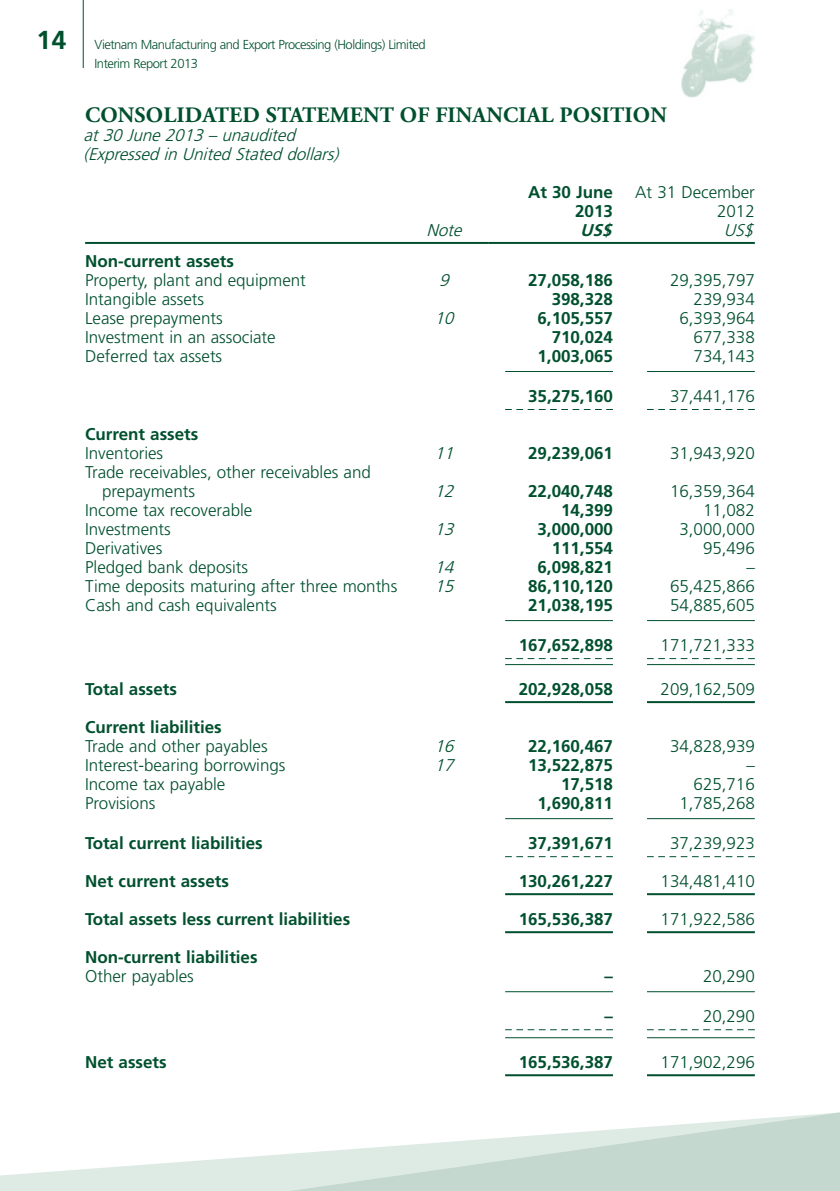
<style>
.page{position:relative;width:840px;height:1191px;background:#fff}
.page>*{position:absolute;margin:0;border:0;box-sizing:border-box;transform-origin:0 0}
.t1{font:700 26px "Frutiger LT Std";color:#00502e}
.Heading_1{font:700 22px "Adobe Garamond Pro";letter-spacing:.01em;color:#00502e}
.Body_Text{font:300 17px/19px "Frutiger LT Std";color:#00502e}
.Body_Text-2{font:700 17px "Frutiger LT Std";color:#00502e}
.Body_Text-3{font:italic 300 17px "Frutiger LT Std";color:#00502e}
.Body_Text-4{font:italic 700 17px "Frutiger LT Std";color:#00502e}
.t2{font:300 13px/19px "Frutiger LT Std";letter-spacing:-.04em;color:#00502e}
</style>
<div class="page">
<svg style="left:0;top:1154px;width:290px;height:37px;fill:#deebe5"></svg>
<svg style="left:290px;top:1112px;width:549px;height:79px"></svg>
<hr style="left:83px;top:0;width:1px;height:68px;background:#00502e">
<img style="left:681px;top:9px;width:73px;height:89px">
<svg style="left:839px;top:1112px;width:1px;height:79px"></svg>
<hr style="left:85px;top:242px;width:318px;height:2px;background:#00502e">
<hr style="left:403px;top:242px;width:85px;height:2px;background:#00502e">
<hr style="left:488px;top:242px;width:141px;height:2px;background:#00502e">
<hr style="left:629px;top:242px;width:125px;height:2px;background:#00502e">
<hr style="left:505px;top:371px;width:107px;height:1px;background:#00502e">
<hr style="left:646px;top:371px;width:108px;height:1px;background:#00502e">
<svg style="left:505px;top:409px;width:107px;height:1px"></svg>
<svg style="left:647px;top:409px;width:107px;height:1px"></svg>
<hr style="left:505px;top:620px;width:107px;height:1px;background:#00502e">
<hr style="left:646px;top:620px;width:108px;height:1px;background:#00502e">
<svg style="left:505px;top:658px;width:107px;height:1px"></svg>
<svg style="left:647px;top:658px;width:107px;height:1px"></svg>
<hr style="left:505px;top:664px;width:107px;height:1px;background:#00502e">
<hr style="left:646px;top:664px;width:108px;height:1px;background:#00502e">
<hr style="left:505px;top:701px;width:107px;height:2px;background:#00502e">
<hr style="left:646px;top:701px;width:108px;height:2px;background:#00502e">
<hr style="left:505px;top:818px;width:107px;height:1px;background:#00502e">
<hr style="left:646px;top:818px;width:108px;height:1px;background:#00502e">
<svg style="left:505px;top:856px;width:107px;height:1px"></svg>
<svg style="left:647px;top:856px;width:107px;height:1px"></svg>
<hr style="left:505px;top:893px;width:107px;height:2px;background:#00502e">
<hr style="left:646px;top:893px;width:108px;height:2px;background:#00502e">
<hr style="left:505px;top:931px;width:107px;height:2px;background:#00502e">
<hr style="left:646px;top:931px;width:108px;height:2px;background:#00502e">
<hr style="left:505px;top:991px;width:107px;height:1px;background:#00502e">
<hr style="left:646px;top:991px;width:108px;height:1px;background:#00502e">
<svg style="left:505px;top:1029px;width:107px;height:1px"></svg>
<svg style="left:647px;top:1029px;width:107px;height:1px"></svg>
<hr style="left:505px;top:1037px;width:107px;height:1px;background:#00502e">
<hr style="left:646px;top:1037px;width:108px;height:1px;background:#00502e">
<hr style="left:505px;top:1074px;width:107px;height:2px;background:#00502e">
<hr style="left:646px;top:1074px;width:108px;height:2px;background:#00502e">
<h1 class="t1" style="left:37px;top:25px;width:31px">14</h1>
<p class="t2" style="left:94px;top:35px;width:332px">Vietnam Manufacturing and Export Processing (Holdings) Limited<br>Interim Report 2013</p>
<p class="Heading_1" style="left:85px;top:102px;width:582px">CONSOLIDATED STATEMENT OF FINANCIAL POSITION</p>
<p class="Body_Text-3" style="left:83px;top:125px;width:218px">at 30 June 2013 – unaudited</p>
<p class="Body_Text-3" style="left:83px;top:144px;width:261px">(Expressed in United Stated dollars)</p>
<p class="Body_Text-2" style="left:528px;top:182px;width:86px">At 30 June</p>
<p class="Body_Text" style="left:635px;top:183px;width:121px">At 31 December</p>
<p class="Body_Text-2" style="left:575px;top:201px;width:39px">2013</p>
<p class="Body_Text" style="left:716px;top:202px;width:39px">2012</p>
<p class="Body_Text-3" style="left:426px;top:220px;width:42px">Note</p>
<p class="Body_Text-4" style="left:579px;top:220px;width:38px">US$</p>
<p class="Body_Text-3" style="left:723px;top:220px;width:36px">US$</p>
<p class="Body_Text-2" style="left:85px;top:251px;width:150px">Non-current assets</p>
<p class="Body_Text" style="left:85px;top:271px;width:222px">Property, plant and equipment</p>
<p class="Body_Text-3" style="left:439px;top:270px;width:16px">9</p>
<p class="Body_Text-2" style="left:528px;top:270px;width:86px">27,058,186</p>
<p class="Body_Text" style="left:669px;top:271px;width:86px">29,395,797</p>
<p class="Body_Text" style="left:85px;top:290px;width:120px">Intangible assets</p>
<p class="Body_Text-2" style="left:551px;top:289px;width:63px">398,328</p>
<p class="Body_Text" style="left:693px;top:290px;width:63px">239,934</p>
<p class="Body_Text" style="left:85px;top:309px;width:139px">Lease prepayments</p>
<p class="Body_Text-3" style="left:434px;top:308px;width:26px">10</p>
<p class="Body_Text-2" style="left:537px;top:308px;width:77px">6,105,557</p>
<p class="Body_Text" style="left:679px;top:309px;width:77px">6,393,964</p>
<p class="Body_Text" style="left:85px;top:328px;width:192px">Investment in an associate</p>
<p class="Body_Text-2" style="left:551px;top:327px;width:63px">710,024</p>
<p class="Body_Text" style="left:693px;top:328px;width:63px">677,338</p>
<p class="Body_Text" style="left:85px;top:347px;width:138px">Deferred tax assets</p>
<p class="Body_Text-2" style="left:537px;top:346px;width:77px">1,003,065</p>
<p class="Body_Text" style="left:693px;top:347px;width:63px">734,143</p>
<p class="Body_Text-2" style="left:528px;top:386px;width:86px">35,275,160</p>
<p class="Body_Text" style="left:669px;top:387px;width:86px">37,441,176</p>
<p class="Body_Text-2" style="left:85px;top:424px;width:115px">Current assets</p>
<p class="Body_Text" style="left:85px;top:444px;width:80px">Inventories</p>
<p class="Body_Text-3" style="left:434px;top:443px;width:26px">11</p>
<p class="Body_Text-2" style="left:528px;top:443px;width:86px">29,239,061</p>
<p class="Body_Text" style="left:669px;top:444px;width:86px">31,943,920</p>
<p class="Body_Text" style="left:102px;top:463px;width:270px;text-indent:-17px">Trade receivables, other receivables and prepayments</p>
<p class="Body_Text-3" style="left:434px;top:481px;width:26px">12</p>
<p class="Body_Text-2" style="left:528px;top:481px;width:86px">22,040,748</p>
<p class="Body_Text" style="left:669px;top:482px;width:86px">16,359,364</p>
<p class="Body_Text" style="left:85px;top:501px;width:169px">Income tax recoverable</p>
<p class="Body_Text-2" style="left:560px;top:500px;width:53px">14,399</p>
<p class="Body_Text" style="left:702px;top:501px;width:53px">11,082</p>
<p class="Body_Text" style="left:85px;top:520px;width:87px">Investments</p>
<p class="Body_Text-3" style="left:434px;top:519px;width:26px">13</p>
<p class="Body_Text-2" style="left:537px;top:519px;width:77px">3,000,000</p>
<p class="Body_Text" style="left:679px;top:520px;width:77px">3,000,000</p>
<p class="Body_Text" style="left:85px;top:539px;width:79px">Derivatives</p>
<p class="Body_Text-2" style="left:551px;top:538px;width:63px">111,554</p>
<p class="Body_Text" style="left:702px;top:539px;width:53px">95,496</p>
<p class="Body_Text" style="left:85px;top:558px;width:164px">Pledged bank deposits</p>
<p class="Body_Text-3" style="left:434px;top:557px;width:26px">14</p>
<p class="Body_Text-2" style="left:537px;top:557px;width:77px">6,098,821</p>
<p class="Body_Text" style="left:746px;top:558px;width:10px">–</p>
<p class="Body_Text" style="left:85px;top:577px;width:313px">Time deposits maturing after three months</p>
<p class="Body_Text-3" style="left:434px;top:576px;width:26px">15</p>
<p class="Body_Text-2" style="left:528px;top:576px;width:86px">86,110,120</p>
<p class="Body_Text" style="left:669px;top:577px;width:86px">65,425,866</p>
<p class="Body_Text" style="left:85px;top:596px;width:193px">Cash and cash equivalents</p>
<p class="Body_Text-2" style="left:528px;top:595px;width:86px">21,038,195</p>
<p class="Body_Text" style="left:669px;top:596px;width:86px">54,885,605</p>
<p class="Body_Text-2" style="left:518px;top:635px;width:96px">167,652,898</p>
<p class="Body_Text" style="left:660px;top:636px;width:96px">171,721,333</p>
<p class="Body_Text-2" style="left:85px;top:679px;width:93px">Total assets</p>
<p class="Body_Text-2" style="left:518px;top:679px;width:96px">202,928,058</p>
<p class="Body_Text" style="left:660px;top:680px;width:96px">209,162,509</p>
<p class="Body_Text-2" style="left:85px;top:717px;width:138px">Current liabilities</p>
<p class="Body_Text" style="left:85px;top:737px;width:184px">Trade and other payables</p>
<p class="Body_Text-3" style="left:434px;top:736px;width:26px">16</p>
<p class="Body_Text-2" style="left:528px;top:736px;width:86px">22,160,467</p>
<p class="Body_Text" style="left:669px;top:737px;width:86px">34,828,939</p>
<p class="Body_Text" style="left:85px;top:756px;width:202px">Interest-bearing borrowings</p>
<p class="Body_Text-3" style="left:434px;top:755px;width:26px">17</p>
<p class="Body_Text-2" style="left:528px;top:755px;width:86px">13,522,875</p>
<p class="Body_Text" style="left:746px;top:756px;width:10px">–</p>
<p class="Body_Text" style="left:85px;top:775px;width:142px">Income tax payable</p>
<p class="Body_Text-2" style="left:560px;top:774px;width:53px">17,518</p>
<p class="Body_Text" style="left:693px;top:775px;width:63px">625,716</p>
<p class="Body_Text" style="left:85px;top:794px;width:72px">Provisions</p>
<p class="Body_Text-2" style="left:537px;top:793px;width:77px">1,690,811</p>
<p class="Body_Text" style="left:679px;top:794px;width:77px">1,785,268</p>
<p class="Body_Text-2" style="left:85px;top:833px;width:179px">Total current liabilities</p>
<p class="Body_Text-2" style="left:528px;top:833px;width:86px">37,391,671</p>
<p class="Body_Text" style="left:669px;top:834px;width:86px">37,239,923</p>
<p class="Body_Text-2" style="left:85px;top:871px;width:145px">Net current assets</p>
<p class="Body_Text-2" style="left:518px;top:871px;width:96px">130,261,227</p>
<p class="Body_Text" style="left:660px;top:872px;width:96px">134,481,410</p>
<p class="Body_Text-2" style="left:85px;top:909px;width:266px">Total assets less current liabilities</p>
<p class="Body_Text-2" style="left:518px;top:909px;width:96px">165,536,387</p>
<p class="Body_Text" style="left:660px;top:910px;width:96px">171,922,586</p>
<p class="Body_Text-2" style="left:85px;top:947px;width:174px">Non-current liabilities</p>
<p class="Body_Text" style="left:85px;top:967px;width:110px">Other payables</p>
<p class="Body_Text-2" style="left:604px;top:966px;width:10px">–</p>
<p class="Body_Text" style="left:702px;top:967px;width:53px">20,290</p>
<p class="Body_Text-2" style="left:604px;top:1006px;width:10px">–</p>
<p class="Body_Text" style="left:702px;top:1007px;width:53px">20,290</p>
<p class="Body_Text-2" style="left:85px;top:1052px;width:83px">Net assets</p>
<p class="Body_Text-2" style="left:518px;top:1052px;width:96px">165,536,387</p>
<p class="Body_Text" style="left:660px;top:1053px;width:96px">171,902,296</p>
</div>
